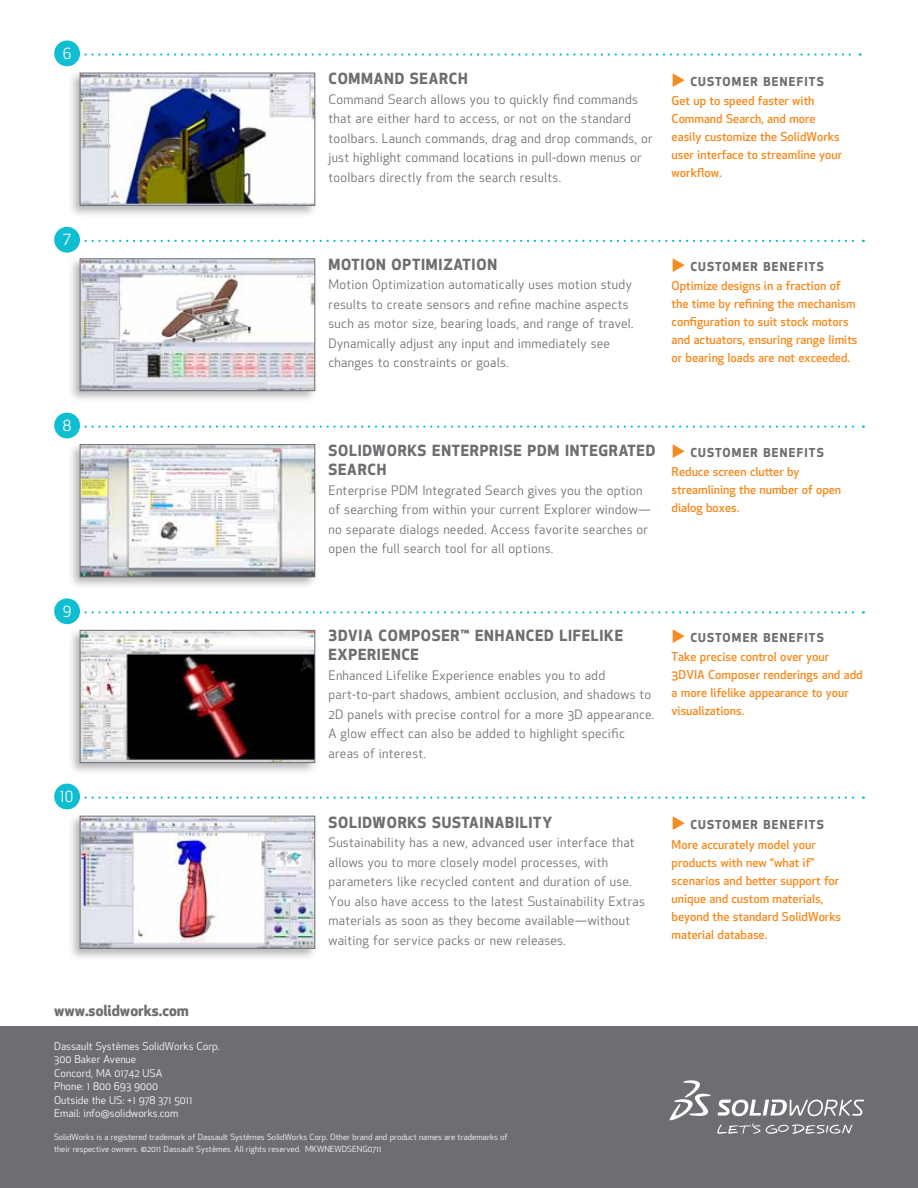
<style>
.page{position:relative;width:918px;height:1188px;background:#fff}
.page>*{position:absolute;margin:0;border:0;box-sizing:border-box;transform-origin:0 0}
.t1{font:700 15px/19.5px "SW Apex New";letter-spacing:.05em;color:#6d6e71}
.t2{font:15px "SW Apex New";color:#fff}
.t3{font:12.75px/19.5px "SW Apex New";letter-spacing:.02em;color:#6d6e71}
.t4{font:500 12px/18.1px "SW Apex New";color:#f68b1f}
.t5{font:10.5px/13.5px "SW Apex New";color:#fff}
.t6{font:8.25px/12px "SW Apex New";color:#fff}
.s1{font-weight:700;color:#6d6e71}
</style>
<div class="page">
<div style="left:0;top:1026px;width:918px;height:162px;background:#6d6e71"></div>
<svg style="left:669px;top:1080px;width:195px;height:54px"></svg>
<svg style="left:84px;top:240px;width:780px;height:2px"></svg>
<svg style="left:84px;top:426px;width:780px;height:2px"></svg>
<svg style="left:84px;top:611px;width:780px;height:3px"></svg>
<svg style="left:84px;top:797px;width:780px;height:2px"></svg>
<svg style="left:84px;top:53px;width:777px;height:3px"></svg>
<div style="left:67px;top:442px;width:251px;height:147px;background:#6d6e71;opacity:.5"></div>
<img style="left:82px;top:446px;width:231px;height:129px">
<div style="left:80px;top:444px;width:235px;height:133px;border:1px solid #6d6e71"></div>
<div style="left:67px;top:256px;width:251px;height:147px;background:#6d6e71;opacity:.5"></div>
<img style="left:82px;top:261px;width:231px;height:128px">
<div style="left:80px;top:259px;width:235px;height:132px;border:1px solid #6d6e71"></div>
<div style="left:67px;top:70px;width:251px;height:148px;background:#6d6e71;opacity:.5"></div>
<img style="left:82px;top:75px;width:231px;height:129px">
<div style="left:80px;top:73px;width:235px;height:133px;border:1px solid #6d6e71"></div>
<div style="left:67px;top:627px;width:251px;height:148px;background:#6d6e71;opacity:.5"></div>
<img style="left:82px;top:632px;width:231px;height:129px">
<div style="left:80px;top:630px;width:235px;height:133px;border:1px solid #6d6e71"></div>
<div style="left:67px;top:813px;width:251px;height:148px;background:#6d6e71;opacity:.5"></div>
<img style="left:82px;top:818px;width:231px;height:129px">
<div style="left:80px;top:816px;width:235px;height:133px;border:1px solid #6d6e71"></div>
<div style="left:54px;top:227px;width:26px;height:26px;background:#10bed2;border-radius:50%"></div>
<div style="left:54px;top:413px;width:26px;height:25px;background:#10bed2;border-radius:50%"></div>
<div style="left:54px;top:598px;width:26px;height:26px;background:#10bed2;border-radius:50%"></div>
<div style="left:54px;top:784px;width:26px;height:25px;background:#10bed2;border-radius:50%"></div>
<div style="left:54px;top:40px;width:26px;height:26px;background:#10bed2;border-radius:50%"></div>
<p class="t2" style="left:63px;top:44px;width:10px">6</p>
<p class="t2" style="left:63px;top:230px;width:10px">7</p>
<p class="t2" style="left:63px;top:416px;width:10px">8</p>
<p class="t2" style="left:63px;top:602px;width:10px">9</p>
<p class="t2" style="left:60px;top:787px;width:15px">10</p>
<p class="t1" style="left:328px;top:68px;width:141px">COMMAND SEARCH</p>
<p class="t3" style="left:328px;top:89px;width:326px">Command Search allows you to quickly find commands that are either hard to access, or not on the standard toolbars. Launch commands, drag and drop commands, or just highlight command locations in pull-down menus or toolbars directly from the search results.</p>
<p class="t4" style="left:672px;top:72px;width:172px">◆ <span class="s1">CUSTOMER BENEFITS<br></span>Get up to speed faster with<br>Command Search, and more easily customize the SolidWorks user interface to streamline your workflow.</p>
<p class="t1" style="left:328px;top:254px;width:170px">MOTION OPTIMIZATION</p>
<p class="t3" style="left:328px;top:275px;width:307px">Motion Optimization automatically uses motion study results to create sensors and refine machine aspects such as motor size, bearing loads, and range of travel.<br>Dynamically adjust any input and immediately see changes to constraints or goals.</p>
<p class="t4" style="left:672px;top:258px;width:187px">◆ <span class="s1">CUSTOMER BENEFITS<br></span>Optimize designs in a fraction of the time by refining the mechanism configuration to suit stock motors and actuators, ensuring range limits or bearing loads are not exceeded.</p>
<p class="t1" style="left:328px;top:440px;width:327px">SOLIDWORKS ENTERPRISE PDM INTEGRATED<br>SEARCH</p>
<p class="t3" style="left:328px;top:480px;width:324px">Enterprise PDM I ntegrated Search gives you the option of searching from within your current Explorer window— no separate dialogs needed. Access favorite searches or open the full search tool for all options.</p>
<p class="t4" style="left:672px;top:443px;width:171px">◆ <span class="s1">CUSTOMER BENEFITS<br></span>Reduce screen clutter by streamlining the number of open dialog boxes.</p>
<p class="t1" style="left:328px;top:625px;width:296px;text-indent:50px">COMPOSER™ ENHANCED LIFELIKE<br>EXPERIENCE</p>
<p class="t3" style="left:328px;top:666px;width:327px">Enhanced Lifelike Experience enables you to add part-to-part shadows, ambient occlusion, and shadows to 2D panels with precise control for a more 3D appearance.<br>A glow effect can also be added to highlight specific areas of interest.</p>
<p class="t1" style="left:328px;top:625px;width:29px">3DVIA</p>
<p class="t4" style="left:672px;top:629px;width:193px">◆ <span class="s1">CUSTOMER BENEFITS<br></span>Take precise control over your<br>3DVIA Composer renderings and add a more lifelike appearance to your visualizations.</p>
<p class="t1" style="left:328px;top:812px;width:225px">SOLIDWORKS SUSTAINABILITY</p>
<p class="t3" style="left:329px;top:833px;width:318px">Sustainability has a new, advanced user interface that allows you to more closely model processes, with parameters like recycled content and duration of use.<br>You also have access to the latest Sustainability Extras materials as soon as they become available—without waiting for service packs or new releases.</p>
<p class="t4" style="left:672px;top:816px;width:171px">◆ <span class="s1">CUSTOMER BENEFITS<br></span>More accurately model your products with new “what if” scenarios and better support for unique and custom materials, beyond the standard SolidWorks material database.</p>
<p class="t1" style="left:54px;top:1000px;width:136px">WWW.SOLIDWORKS.COM</p>
<p class="t5" style="left:54px;top:1039px;width:167px">Dassault Systèmes SolidWorks Corp.<br>300 Baker Avenue<br>Concord, MA 01742 USA<br>Phone: 1 800 693 9000<br>Outside the US: +1 978 371 5011<br>Email: info@solidworks.com</p>
<p class="t6" style="left:54px;top:1131px;width:455px">SolidWorks is a registered trademark of Dassault Systèmes SolidWorks Corp. Other brand and product names are trademarks of their respective owners. ©2011 Dassault Systèmes. All rights reserved. MKWNEWDSENG0711</p>
</div>
